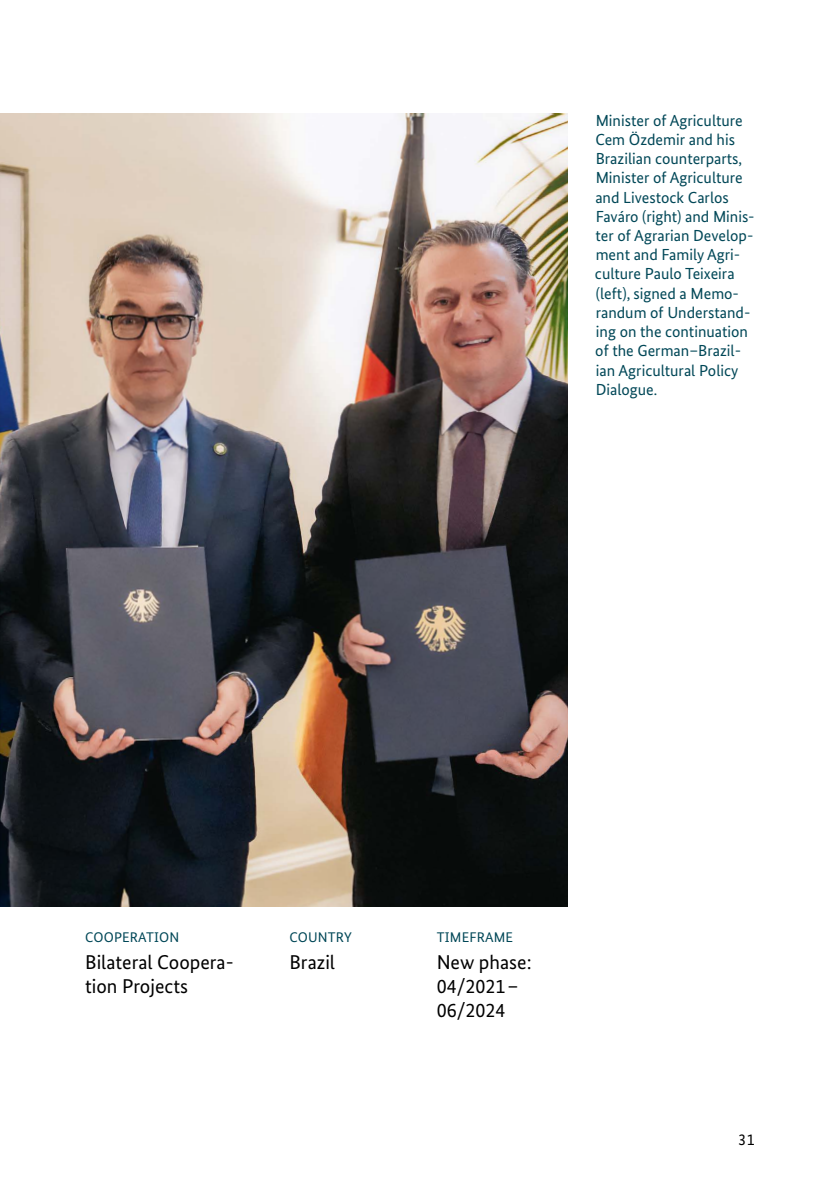
<style>
.page{position:relative;width:840px;height:1191px;background:#fff}
.page>*{position:absolute;margin:0;border:0;box-sizing:border-box;transform-origin:0 0}
.Boxtext{font:20px/24px "Bundes Sans";color:#000}
.t1{font:16px/19.2px "Bundes Sans";color:#004757}
.t2{font:16px "Bundes Sans";color:#000}
.Overhead_H4{font:14px "Bundes Sans";letter-spacing:.01em;color:#004757}
</style>
<div class="page">
<img style="left:0;top:113px;width:567px;height:793px">
<p class="t1" style="left:594px;top:111px;width:161px">Minister of Agriculture<br>Cem Özdemir and his<br>Brazilian counterparts,<br>Minister of Agriculture and Livestock Carlos<br>Faváro (right) and Minis&shy;ter of Agrarian Develop&shy;ment and Family Agri&shy;culture Paulo Teixeira (left), signed a Memo&shy;randum of Understand&shy;ing on the continuation of the German–Brazil&shy;ian Agricultural Policy<br>Dialogue.</p>
<h4 class="Overhead_H4" style="left:85px;top:928px;width:96px">COOPERATION</h4>
<p class="Boxtext" style="left:85px;top:949px;width:150px">Bilateral Coopera&shy;tion Projects</p>
<h4 class="Overhead_H4" style="left:289px;top:928px;width:64px">COUNTRY</h4>
<p class="Boxtext" style="left:289px;top:949px;width:47px">Brazil</p>
<h4 class="Overhead_H4" style="left:436px;top:928px;width:78px">TIMEFRAME</h4>
<p class="Boxtext" style="left:436px;top:949px;width:96px">New phase:<br>04/2021–<br>06/2024</p>
<p class="t2" style="left:737px;top:1130px;width:18px">31</p>
</div>
